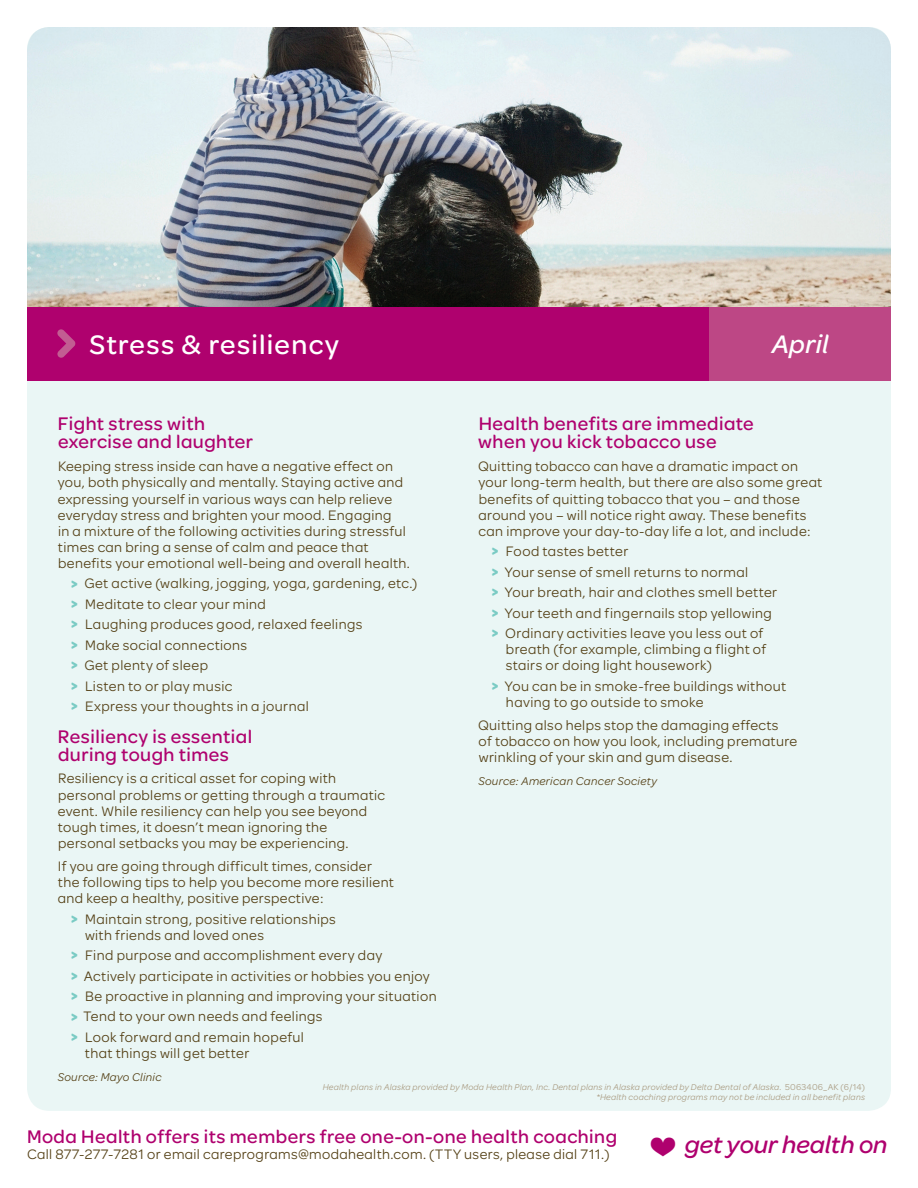
<style>
.page{position:relative;width:918px;height:1188px;background:#fff}
.page>*{position:absolute;margin:0;border:0;box-sizing:border-box;transform-origin:0 0}
.t1{font:28.5px "Omnes ODS Medium";letter-spacing:.04em;color:#fff}
.t2{font:italic 27px "Omnes ODS Medium";letter-spacing:.01em;color:#fff}
.t3{font:italic 25.8px "Omnes ODS Medium";color:#af016e}
.t4{font:19.5px/18px "Omnes ODS Medium";letter-spacing:.025em;color:#af016e}
.t5{font:14.7px/16.2px "Omnes ODS Regular";letter-spacing:.025em;color:#564218}
.t6{font:italic 12px "Omnes ODS Regular";letter-spacing:.025em;color:#564218}
.t7{font:italic 9px/10.8px "Omnes ODS Regular";letter-spacing:.025em;color:#aa9c83;text-align:right}
.s1{font-family:"Omnes ODS Bold";font-size:15px;color:#7acbc4}
.s2{font-style:normal}
.s3{font-style:normal;font-size:37.65px}
</style>
<div class="page">
<div style="left:27px;top:27px;width:864px;height:1084px;background:#eaf6f5;border-radius:23px"></div>
<img style="left:27px;top:27px;width:864px;height:280px">
<div style="left:27px;top:307px;width:864px;height:73px;background:#af016e"></div>
<svg style="left:57px;top:329px;width:18px;height:29px"></svg>
<div style="left:710px;top:307px;width:181px;height:73px;background:#bd4785"></div>
<h1 class="t1" style="left:90px;top:325px;width:251px">Stress &amp; resiliency</h1>
<h2 class="t2" style="left:772px;top:326px;width:58px">April</h2>
<h3 class="t4" style="left:58px;top:414px;width:197px">Fight stress with exercise and laughter</h3>
<p class="t5" style="left:58px;top:457px;width:354px">Keeping stress inside can have a negative effect on you, both physically and mentally. Staying active and expressing yourself in various ways can help relieve everyday stress and brighten your mood. Engaging<br>in a mixture of the following activities during stressful times can bring a sense of calm and peace that benefits your emotional well-being and overall health.</p>
<p class="t5" style="left:71px;top:573px;width:348px;line-height:20.4px"><span class="s1">&gt;</span> Get active (walking, jogging, yoga, gardening, etc.) <span class="s1">&gt;</span> Meditate to clear your mind<br><span class="s1">&gt;</span> Laughing produces good, relaxed feelings<br><span class="s1">&gt;</span> Make social connections<br><span class="s1">&gt;</span> Get plenty of sleep<br><span class="s1">&gt;</span> Listen to or play music<br><span class="s1">&gt;</span> Express your thoughts in a journal</p>
<h3 class="t4" style="left:58px;top:726px;width:196px">Resiliency is essential during tough times</h3>
<p class="t5" style="left:58px;top:770px;width:329px">Resiliency is a critical asset for coping with personal problems or getting through a traumatic event. While resiliency can help you see beyond tough times, it doesn’t mean ignoring the personal setbacks you may be experiencing.</p>
<p class="t5" style="left:58px;top:857px;width:338px">If you are going through difficult times, consider the following tips to help you become more resilient and keep a healthy, positive perspective:</p>
<p class="t5" style="left:85px;top:910px;width:252px;text-indent:-14px"><span class="s1">&gt;</span> Maintain strong, positive relationships with friends and loved ones</p>
<p class="t5" style="left:71px;top:944px;width:367px;line-height:20.4px"><span class="s1">&gt;</span> Find purpose and accomplishment every day<br><span class="s1">&gt;</span> Actively participate in activities or hobbies you enjoy <span class="s1">&gt;</span> Be proactive in planning and improving your situation <span class="s1">&gt;</span> Tend to your own needs and feelings<br><span class="s1">&gt;</span> Look forward and remain hopeful</p>
<p class="t5" style="left:85px;top:1044px;width:166px">that things will get better</p>
<p class="t6" style="left:58px;top:1069px;width:105px">Source: Mayo Clinic</p>
<h3 class="t4" style="left:478px;top:414px;width:277px">Health benefits are immediate when you kick tobacco use</h3>
<p class="t5" style="left:478px;top:457px;width:346px">Quitting tobacco can have a dramatic impact on your long-term health, but there are also some great benefits of quitting tobacco that you – and those around you – will notice right away. These benefits can improve your day-to-day life a lot, and include:</p>
<p class="t5" style="left:492px;top:540px;width:287px;line-height:20.4px"><span class="s1">&gt;</span> Food tastes better<br><span class="s1">&gt;</span> Your sense of smell returns to normal<br><span class="s1">&gt;</span> Your breath, hair and clothes smell better <span class="s1">&gt;</span> Your teeth and fingernails stop yellowing <span class="s1">&gt;</span> Ordinary activities leave you less out of</p>
<p class="t5" style="left:506px;top:640px;width:262px">breath (for example, climbing a flight of stairs or doing light housework)</p>
<p class="t5" style="left:506px;top:677px;width:282px;text-indent:-14px"><span class="s1">&gt;</span> You can be in smoke-free buildings without having to go outside to smoke</p>
<p class="t5" style="left:478px;top:716px;width:321px">Quitting also helps stop the damaging effects<br>of tobacco on how you look, including premature wrinkling of your skin and gum disease.</p>
<p class="t6" style="left:478px;top:773px;width:180px">Source: American Cancer Society</p>
<p class="t7" style="left:323px;top:1081px;width:544px">Health plans in Alaska provided by Moda Health Plan, Inc. Dental plans in Alaska provided by Delta Dental of Alaska. <span class="s2">5063406_AK (6/14) </span>*Health coaching programs may not be included in all benefit plans</p>
<h3 class="t4" style="left:27px;top:1126px;width:592px">Moda Health offers its members free one-on-one health coaching</h3>
<p class="t5" style="left:27px;top:1145px;width:584px">Call 877-277-7281 or email careprograms@modahealth.com. (TTY users, please dial 711.)</p>
<h3 class="t3" style="left:649px;top:1127px;width:240px"><span class="s3">♥</span> get your health on</h3>
</div>
